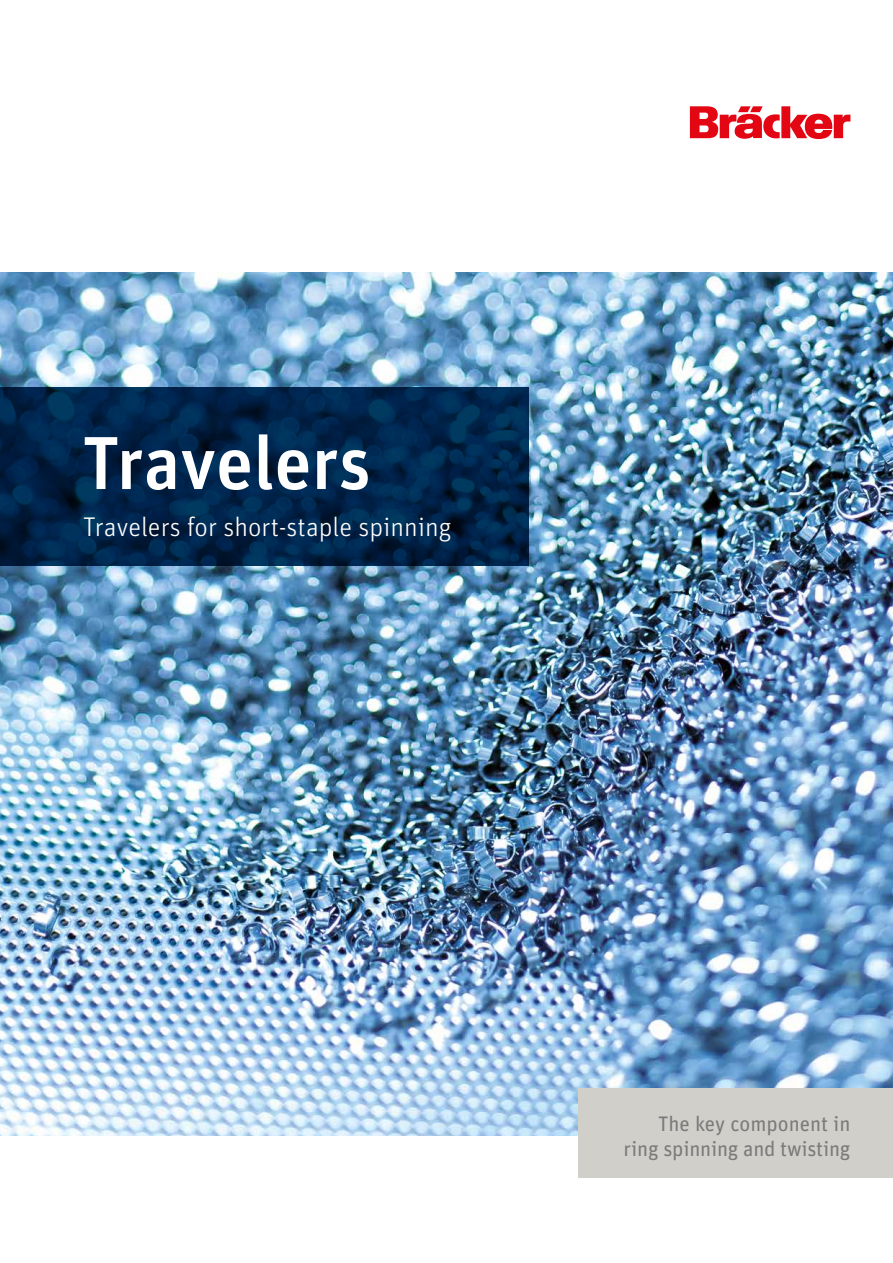
<style>
.page{position:relative;width:893px;height:1263px;background:#fff}
.page>*{position:absolute;margin:0;border:0;box-sizing:border-box;transform-origin:0 0}
.t1{font:500 75px "Unit Pro";color:#fff}
.t2{font:300 27px "Unit Pro";color:#fff}
.t3{font:21px/25.2px "Unit Pro";letter-spacing:-.01em;color:#7c7b7b;text-align:right}
</style>
<div class="page">
<img style="left:0;top:272px;width:893px;height:863px">
<svg style="left:690px;top:106px;width:160px;height:33px"></svg>
<svg style="left:0;top:387px;width:528px;height:179px;background:#00254b"></svg>
<div style="left:578px;top:1089px;width:315px;height:89px;background:#d0cfc9"></div>
<h1 class="t1" style="left:82px;top:407px;width:290px">Travelers</h1>
<p class="t2" style="left:83px;top:509px;width:370px">Travelers for short-staple spinning</p>
<p class="t3" style="left:624px;top:1110px;width:228px">The key component in ring spinning and twisting</p>
</div>
